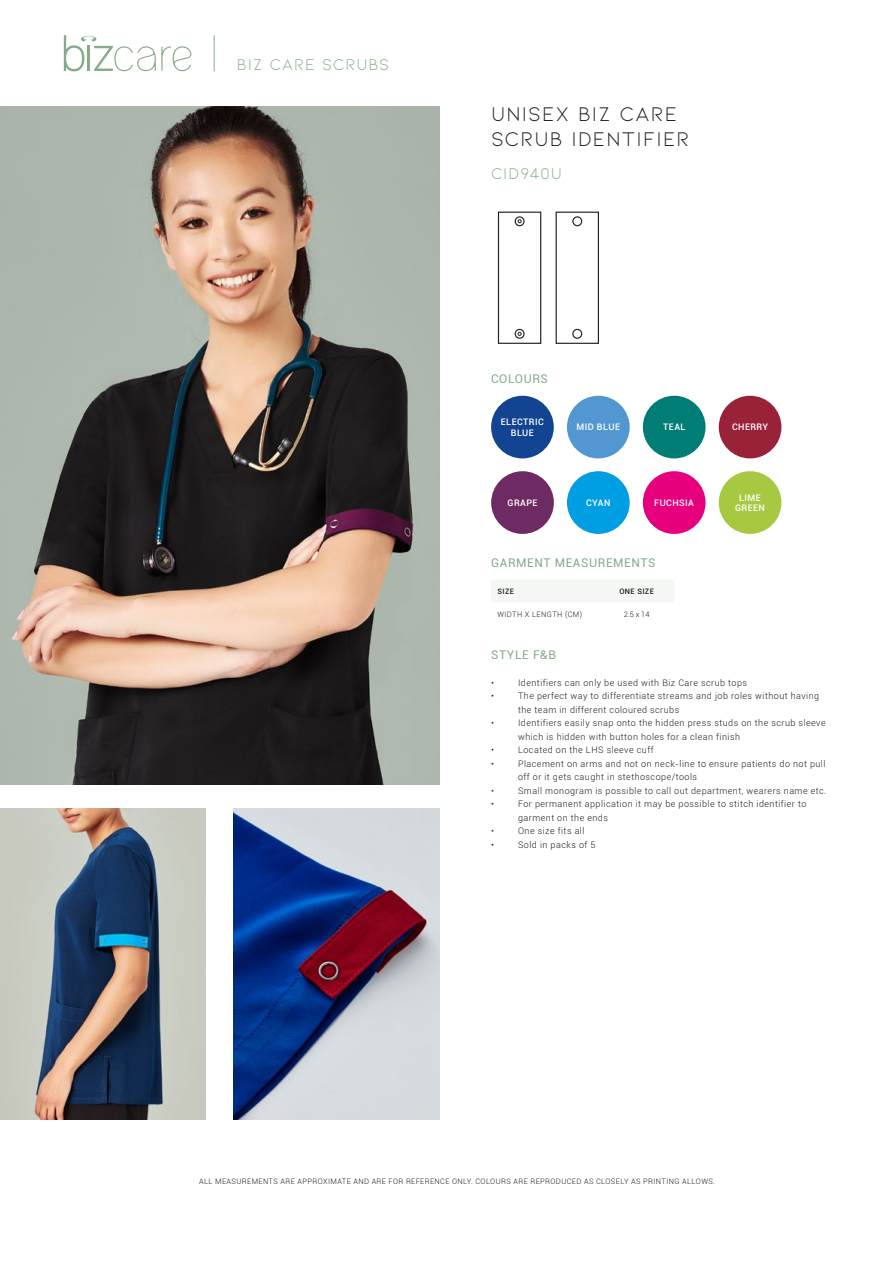
<style>
.page{position:relative;width:893px;height:1263px;background:#fff}
.page>*{position:absolute;margin:0;border:0;box-sizing:border-box;transform-origin:0 0}
.t1{font:21px/25.2px "Kiona";letter-spacing:.05em;color:#1d1d1b}
.t2{font:16.5px "Kiona";letter-spacing:.05em;color:#87ab8a}
.t3{font:12px "Roboto";letter-spacing:.05em;color:#87ab8a}
.t4{font:300 9px/13.5px "Roboto";letter-spacing:.05em;color:#1d1d1b}
.t5{font:500 9px/10.8px "Roboto";letter-spacing:.05em;color:#fff;text-align:center}
.t6{font:300 7.5px "Roboto";letter-spacing:.05em;color:#1d1d1b}
.t7{font:500 7.5px "Roboto";letter-spacing:.05em;color:#1d1d1b}
</style>
<div class="page">
<svg style="left:64px;top:35px;width:128px;height:36px"></svg>
<img style="left:0;top:106px;width:440px;height:678px">
<img style="left:0;top:808px;width:205px;height:311px">
<img style="left:234px;top:808px;width:206px;height:311px">
<hr style="left:214px;top:35px;width:1px;height:36px;background:#87ab8a">
<div style="left:492px;top:580px;width:182px;height:22px;background:#f4f7f4"></div>
<div style="left:567px;top:396px;width:63px;height:62px;background:#5397d2;border-radius:50%"></div>
<div style="left:491px;top:396px;width:63px;height:62px;background:#124492;border-radius:50%"></div>
<div style="left:643px;top:396px;width:63px;height:62px;background:#007d74;border-radius:50%"></div>
<div style="left:719px;top:396px;width:62px;height:62px;background:#992239;border-radius:50%"></div>
<div style="left:567px;top:471px;width:63px;height:63px;background:#009fe3;border-radius:50%"></div>
<div style="left:491px;top:471px;width:63px;height:63px;background:#6e2a62;border-radius:50%"></div>
<div style="left:643px;top:471px;width:63px;height:63px;background:#e6007d;border-radius:50%"></div>
<div style="left:719px;top:471px;width:62px;height:63px;background:#a7c942;border-radius:50%"></div>
<div style="left:556px;top:212px;width:43px;height:132px;border:1px solid #231f20"></div>
<div style="left:498px;top:212px;width:43px;height:132px;border:1px solid #231f20"></div>
<div style="left:515px;top:329px;width:10px;height:10px;border:1px solid #231f20;border-radius:50%"></div>
<div style="left:515px;top:216px;width:10px;height:10px;border:1px solid #231f20;border-radius:50%"></div>
<div style="left:572px;top:329px;width:10px;height:10px;border:1px solid #231f20;border-radius:50%"></div>
<div style="left:572px;top:216px;width:10px;height:10px;border:1px solid #231f20;border-radius:50%"></div>
<h2 class="t2" style="left:237px;top:55px;width:154px">BIZ CARE SCRUBS</h2>
<h1 class="t1" style="left:491px;top:101px;width:200px">UNISEX BIZ CARE<br>SCRUB IDENTIFIER</h1>
<h2 class="t2" style="left:491px;top:164px;width:72px">CID940U</h2>
<h3 class="t3" style="left:491px;top:370px;width:58px">COLOURS</h3>
<p class="t5" style="left:501px;top:416px;width:44px">ELECTRIC<br>BLUE</p>
<p class="t5" style="left:663px;top:421px;width:24px">TEAL</p>
<p class="t5" style="left:732px;top:421px;width:38px">CHERRY</p>
<p class="t5" style="left:576px;top:421px;width:45px">MID BLUE</p>
<p class="t5" style="left:508px;top:497px;width:32px">GRAPE</p>
<p class="t5" style="left:586px;top:497px;width:26px">CYAN</p>
<p class="t5" style="left:654px;top:497px;width:41px">FUCHSIA</p>
<p class="t5" style="left:735px;top:492px;width:31px">LIME<br>GREEN</p>
<h3 class="t3" style="left:491px;top:554px;width:166px">GARMENT MEASUREMENTS</h3>
<p class="t7" style="left:497px;top:586px;width:18px">SIZE</p>
<p class="t7" style="left:619px;top:586px;width:36px">ONE SIZE</p>
<p class="t6" style="left:497px;top:609px;width:86px">WIDTH X LENGTH (CM)</p>
<p class="t6" style="left:624px;top:609px;width:27px">2.5 x 14</p>
<h3 class="t3" style="left:491px;top:646px;width:66px">STYLE F&amp;B</h3>
<p class="t4" style="left:491px;top:675px;width:4px">•</p>
<p class="t4" style="left:518px;top:675px;width:231px">Identifiers can only be used with Biz Care scrub tops</p>
<p class="t4" style="left:491px;top:689px;width:4px">•</p>
<p class="t4" style="left:518px;top:689px;width:303px">The perfect way to differentiate streams and job roles without having the team in different coloured scrubs</p>
<p class="t4" style="left:491px;top:716px;width:4px">•</p>
<p class="t4" style="left:518px;top:716px;width:309px">Identifiers easily snap onto the hidden press studs on the scrub sleeve which is hidden with button holes for a clean finish</p>
<p class="t4" style="left:491px;top:743px;width:4px">•</p>
<p class="t4" style="left:518px;top:743px;width:137px">Located on the LHS sleeve cuff</p>
<p class="t4" style="left:491px;top:756px;width:4px">•</p>
<p class="t4" style="left:518px;top:756px;width:309px">Placement on arms and not on neck-line to ensure patients do not pull off or it gets caught in stethoscope/tools</p>
<p class="t4" style="left:491px;top:783px;width:4px">•</p>
<p class="t4" style="left:518px;top:783px;width:310px">Small monogram is possible to call out department, wearers name etc.</p>
<p class="t4" style="left:491px;top:797px;width:4px">•</p>
<p class="t4" style="left:518px;top:797px;width:290px">For permanent application it may be possible to stitch identifier to garment on the ends</p>
<p class="t4" style="left:491px;top:824px;width:4px">•</p>
<p class="t4" style="left:518px;top:824px;width:68px">One size fits all</p>
<p class="t4" style="left:491px;top:837px;width:4px">•</p>
<p class="t4" style="left:518px;top:837px;width:79px">Sold in packs of 5</p>
<p class="t6" style="left:199px;top:1176px;width:517px">ALL MEASUREMENTS ARE APPROXIMATE AND ARE FOR REFERENCE ONLY. COLOURS ARE REPRODUCED AS CLOSELY AS PRINTING ALLOWS.</p>
</div>
